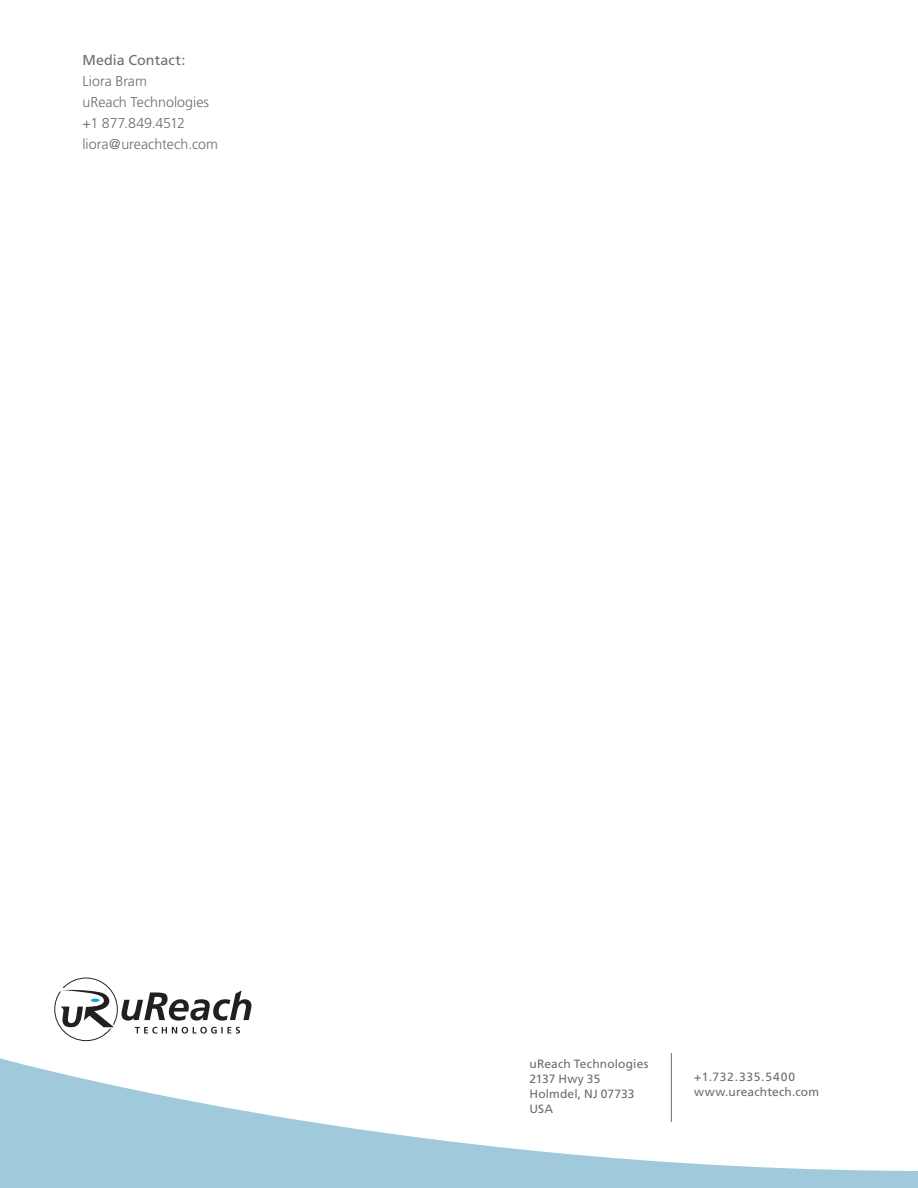
<style>
.page{position:relative;width:918px;height:1188px;background:#fff}
.page>*{position:absolute;margin:0;border:0;box-sizing:border-box;transform-origin:0 0}
.Body_copy{font:300 14.25px/21px "Frutiger";color:#6c6d70}
.Address{font:12px "Frutiger";letter-spacing:.015em;color:#6c6d70}
.Address-URL{font:12px "Frutiger";letter-spacing:.01em;color:#6c6d70}
.Address-2{font:12px "Frutiger";letter-spacing:.06em;color:#6c6d70}
.s1{font-weight:400}
</style>
<div class="page">
<svg style="left:0;top:1055px;width:918px;height:133px"></svg>
<svg style="left:54px;top:978px;width:197px;height:63px"></svg>
<hr style="left:671px;top:1053px;width:1px;height:69px;background:#6c6d70">
<p class="Body_copy" style="left:82px;top:50px;width:137px"><span class="s1">Media Contact:<br></span>Liora Bram<br>uReach Technologies +1 877.849.4512 liora@ureachtech.com</p>
<p class="Address" style="left:529px;top:1057px;width:120px">uReach Technologies</p>
<p class="Address" style="left:529px;top:1072px;width:72px">2137 Hwy 35</p>
<p class="Address" style="left:529px;top:1087px;width:106px">Holmdel, NJ 07733</p>
<p class="Address" style="left:529px;top:1102px;width:25px">USA</p>
<p class="Address-2" style="left:694px;top:1070px;width:102px">+1.732.335.5400</p>
<p class="Address-URL" style="left:694px;top:1085px;width:126px">www.ureachtech.com</p>
</div>
